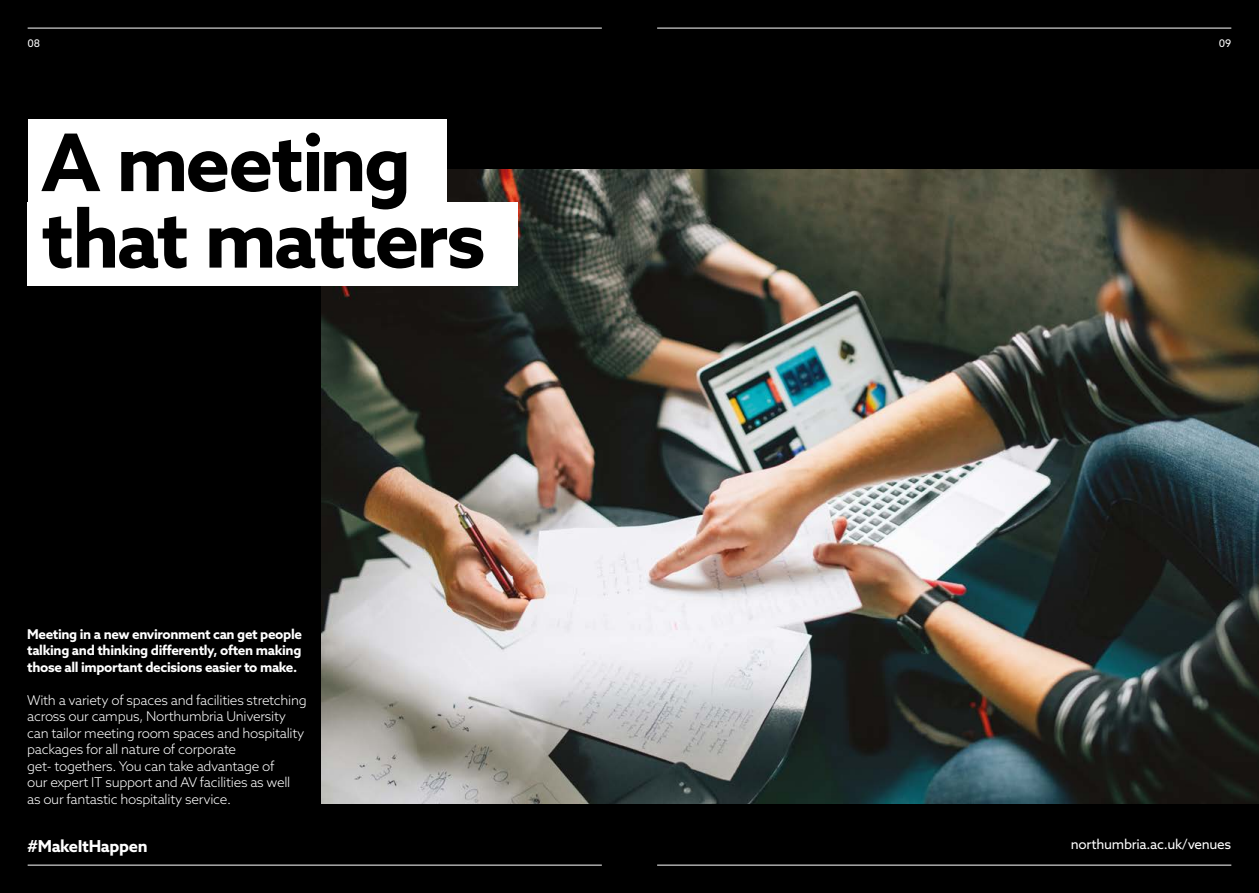
<style>
.page{position:relative;width:1259px;height:893px;background:#000}
.page>*{position:absolute;margin:0;border:0;box-sizing:border-box;transform-origin:0 0}
.t1{font:700 79.5px/76.5px "Azo Sans";letter-spacing:-.04em;color:#000}
.t2{font:700 16.5px "Azo Sans";letter-spacing:-.02em;color:#fff}
.t3{font:300 13.5px/16.5px "Azo Sans";letter-spacing:-.02em;color:#fff}
.t4{font:700 13.5px/16.5px "Azo Sans";letter-spacing:-.025em;color:#fff;text-align:justify}
.t5{font:13.5px "Azo Sans";letter-spacing:-.02em;color:#fff}
.t6{font:10.5px "Azo Sans";color:#fff}
</style>
<div class="page">
<hr style="left:657px;top:865px;width:574px;height:1px;background:#fff">
<hr style="left:657px;top:28px;width:574px;height:1px;background:#fff">
<hr style="left:28px;top:865px;width:574px;height:1px;background:#fff">
<hr style="left:28px;top:28px;width:574px;height:1px;background:#fff">
<img style="left:321px;top:169px;width:938px;height:635px">
<div style="left:28px;top:119px;width:418px;height:89px;background:#fff"></div>
<div style="left:28px;top:202px;width:490px;height:84px;background:#fff"></div>
<p class="t6" style="left:28px;top:37px;width:14px">08</p>
<p class="t6" style="left:1219px;top:37px;width:14px">09</p>
<h1 class="t1" style="left:41px;top:123px;width:446px">A meeting that matters</h1>
<p class="t4" style="left:27px;top:625px;width:276px">Meeting in a new environment can get people talking and thinking differently, often making those all important decisions easier to make.</p>
<p class="t3" style="left:27px;top:691px;width:281px">With a variety of spaces and facilities stretching across our campus, Northumbria University can tailor meeting room spaces and hospitality packages for all nature of corporate<br>get- togethers. You can take advantage of<br>our expert IT support and AV facilities as well as our fantastic hospitality service.</p>
<p class="t2" style="left:28px;top:835px;width:121px">#MakeItHappen</p>
<p class="t5" style="left:1071px;top:836px;width:162px">northumbria.ac.uk/venues</p>
</div>
